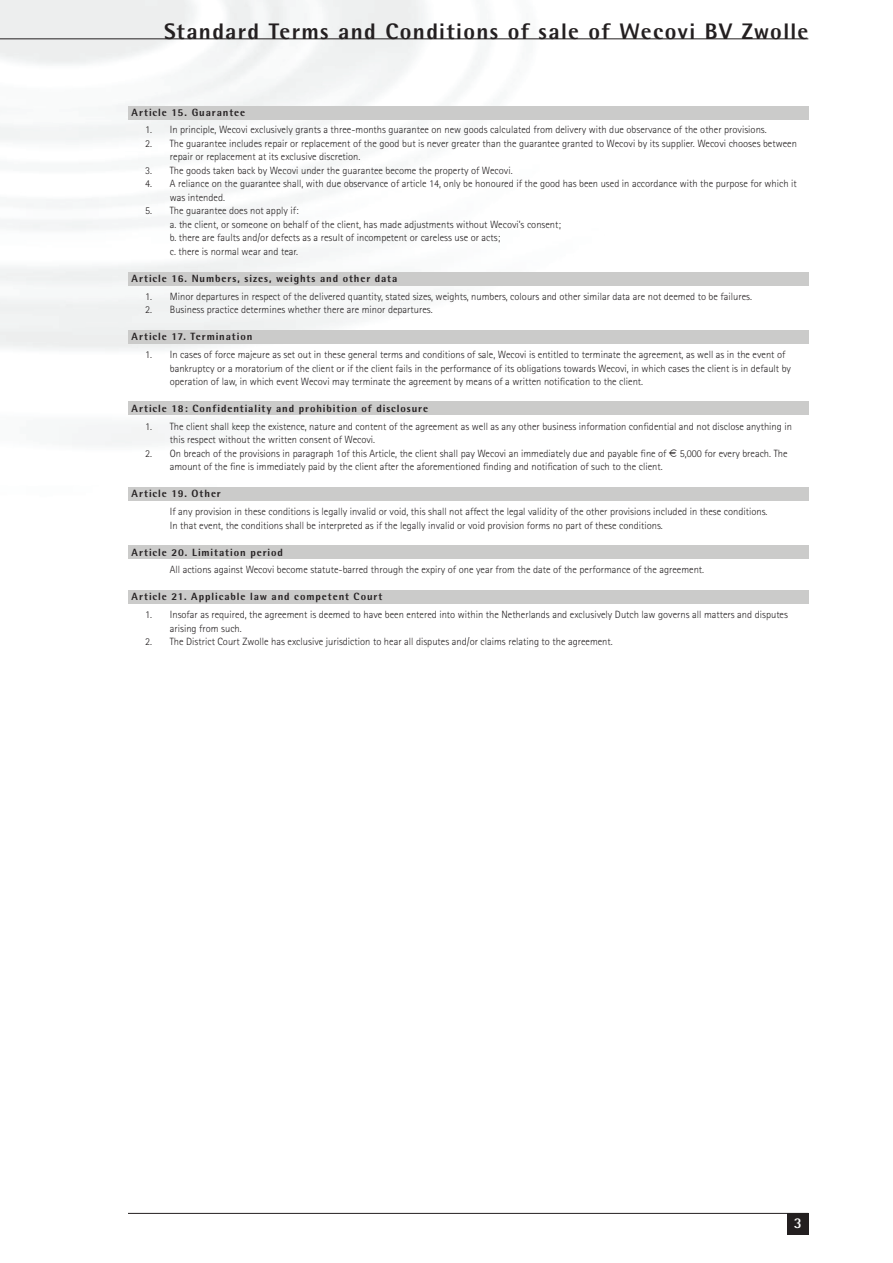
<style>
.page{position:relative;width:893px;height:1263px;background:#fff}
.page>*{position:absolute;margin:0;border:0;box-sizing:border-box;transform-origin:0 0}
.t1{font:800 22.5px "Rotis Semi Sans";letter-spacing:.06em;color:#231f20}
.t2{font:18px "Minion Pro";color:#231f20}
.t3{font:300 10.5px/13.5px "Rotis Sans Serif";color:#231f20}
.t4{font:800 10.5px "Rotis Semi Sans";letter-spacing:.085em;color:#231f20}
.s1{font-family:"Euro Collection";font-weight:400}
.s2{font-family:"Rotis Semi Sans";font-weight:700;font-size:15px;color:#fff}
</style>
<div class="page">
<img style="left:0;top:0;width:809px;height:559px">
<div style="left:787px;top:1213px;width:21px;height:21px;background:#231f20"></div>
<hr style="left:128px;top:1213px;width:680px;height:1px;background:#231f20">
<div style="left:128px;top:106px;width:680px;height:13px;background:#cbcbca"></div>
<div style="left:128px;top:330px;width:680px;height:14px;background:#cbcbca"></div>
<div style="left:128px;top:402px;width:680px;height:13px;background:#cbcbca"></div>
<div style="left:128px;top:273px;width:680px;height:13px;background:#cbcbca"></div>
<div style="left:128px;top:487px;width:680px;height:13px;background:#cbcbca"></div>
<div style="left:128px;top:546px;width:680px;height:13px;background:#cbcbca"></div>
<div style="left:128px;top:590px;width:680px;height:14px;background:#cbcbca"></div>
<hr style="left:0;top:39px;width:808px;height:1px;background:#231f20">
<h1 class="t1" style="left:164px;top:17px;width:646px">Standard Terms and Conditions of sale of Wecovi BV Zwolle</h1>
<p class="t4" style="left:132px;top:105px;width:115px">Article 15. Guarantee</p>
<p class="t3" style="left:145px;top:123px;width:623px">1. In principle, Wecovi exclusively grants a three-months guarantee on new goods calculated from delivery with due observance of the other provisions.</p>
<p class="t3" style="left:170px;top:137px;width:628px;text-indent:-25px">2. The guarantee includes repair or replacement of the good but is never greater than the guarantee granted to Wecovi by its supplier. Wecovi chooses between repair or replacement at its exclusive discretion.</p>
<p class="t3" style="left:145px;top:164px;width:369px">3. The goods taken back by Wecovi under the guarantee become the property of Wecovi.</p>
<p class="t3" style="left:170px;top:177px;width:628px;text-indent:-25px">4. A reliance on the guarantee shall, with due observance of article 14, only be honoured if the good has been used in accordance with the purpose for which it was intended.</p>
<p class="t3" style="left:170px;top:204px;width:393px;text-indent:-25px">5. The guarantee does not apply if:<br>a. the client, or someone on behalf of the client, has made adjustments without Wecovi’s consent; b. there are faults and/or defects as a result of incompetent or careless use or acts;<br>c. there is normal wear and tear.</p>
<p class="t4" style="left:132px;top:272px;width:267px">Article 16. Numbers, sizes, weights and other data</p>
<p class="t3" style="left:145px;top:289px;width:608px">1. Minor departures in respect of the delivered quantity, stated sizes, weights, numbers, colours and other similar data are not deemed to be failures.</p>
<p class="t3" style="left:145px;top:303px;width:289px">2. Business practice determines whether there are minor departures.</p>
<p class="t4" style="left:132px;top:330px;width:122px">Article 17. Termination</p>
<p class="t3" style="left:170px;top:348px;width:623px;text-indent:-25px">1. In cases of force majeure as set out in these general terms and conditions of sale, Wecovi is entitled to terminate the agreement, as well as in the event of bankruptcy or a moratorium of the client or if the client fails in the performance of its obligations towards Wecovi, in which cases the client is in default by operation of law, in which event Wecovi may terminate the agreement by means of a written notification to the client.</p>
<p class="t4" style="left:132px;top:402px;width:298px">Article 18: Confidentiality and prohibition of disclosure</p>
<p class="t3" style="left:170px;top:419px;width:624px;text-indent:-25px">1. The client shall keep the existence, nature and content of the agreement as well as any other business information confidential and not disclose anything in this respect without the written consent of Wecovi.</p>
<p class="t3" style="left:170px;top:446px;width:619px;text-indent:-25px">2. On breach of the provisions in paragraph 1of this Article, the client shall pay Wecovi an immediately due and payable fine of <span class="s1">E</span> 5,000 for every breach. The amount of the fine is immediately paid by the client after the aforementioned finding and notification of such to the client.</p>
<p class="t4" style="left:132px;top:487px;width:91px">Article 19. Other</p>
<p class="t3" style="left:170px;top:505px;width:599px">If any provision in these conditions is legally invalid or void, this shall not affect the legal validity of the other provisions included in these conditions.<br>In that event, the conditions shall be interpreted as if the legally invalid or void provision forms no part of these conditions.</p>
<p class="t4" style="left:132px;top:545px;width:153px">Article 20. Limitation period</p>
<p class="t3" style="left:170px;top:563px;width:536px">All actions against Wecovi become statute-barred through the expiry of one year from the date of the performance of the agreement.</p>
<p class="t4" style="left:132px;top:590px;width:252px">Article 21. Applicable law and competent Court</p>
<p class="t3" style="left:170px;top:608px;width:620px;text-indent:-25px">1. Insofar as required, the agreement is deemed to have been entered into within the Netherlands and exclusively Dutch law governs all matters and disputes arising from such.</p>
<p class="t3" style="left:145px;top:635px;width:469px">2. The District Court Zwolle has exclusive jurisdiction to hear all disputes and/or claims relating to the agreement.</p>
<h2 class="t2" style="left:787px;top:1209px;width:16px">1<span class="s2">3</span></h2>
</div>
